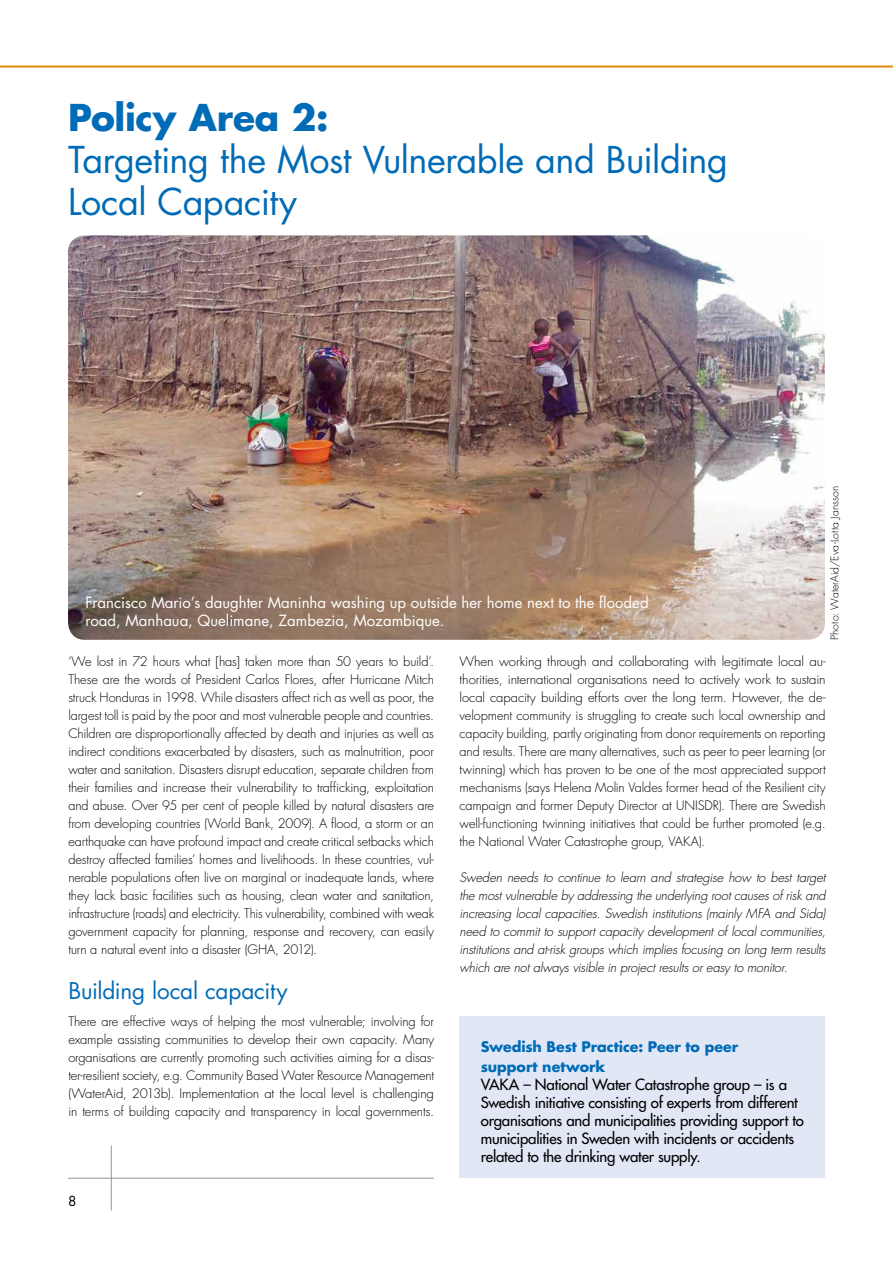
<style>
.page{position:relative;width:893px;height:1263px;background:#fff}
.page>*{position:absolute;margin:0;border:0;box-sizing:border-box;transform-origin:0 0}
.t1{font:36px/42px "Futura Std";letter-spacing:-.015em;color:#006bb6}
.t2{font:700 36px "Futura Std";letter-spacing:-.005em;color:#006bb6}
.t3{font:22.5px "Futura Std";letter-spacing:-.005em;color:#006bb6}
.t4{font:500 15px/18px "Futura Std";letter-spacing:-.015em;color:#000}
.t5{font:15px/18px "Futura Std";color:#fff}
.t6{font:700 14.25px/19.5px "Futura Std";letter-spacing:-.005em;color:#006bb6}
.t7{font:13.5px "Futura Std";color:#000}
.t8{font:300 12.75px/18px "Futura Std";letter-spacing:-.01em;color:#000;text-align:justify}
.t9{font:300 12.75px/18px "Futura Std";letter-spacing:-.01em;color:#000;text-align:justify;scale:1.04 1}
.t10{font:italic 300 12.75px/18px "Futura Std";letter-spacing:-.015em;color:#000;text-align:justify}
.t11{font:300 10.5px "Futura Std";letter-spacing:.01em;color:#000}
</style>
<div class="page">
<hr style="left:0;top:65px;width:893px;height:3px;background:#e38d1a">
<hr style="left:111px;top:1145px;width:1px;height:65px;background:#939598">
<hr style="left:68px;top:1178px;width:366px;height:1px;background:#939598">
<img style="left:68px;top:235px;width:757px;height:405px">
<div style="left:460px;top:1016px;width:365px;height:162px;background:#e1e7f5"></div>
<h1 class="t2" style="left:68px;top:94px;width:262px">Policy Area 2:</h1>
<h1 class="t1" style="left:68px;top:139px;width:661px">Targeting the Most Vulnerable and Building<br>Local Capacity</h1>
<p class="t5" style="left:85px;top:594px;width:565px">Francisco Mario’s daughter Maninha washing up outside her home next to the flooded road, Manhaua, Quelimane, Zambezia, Mozambique.</p>
<p class="t11" style="left:828px;top:640px;width:155px;rotate:-90deg">Photo: WaterAid/Eva-Lotta Jansson</p>
<p class="t8" style="left:68px;top:653px;width:367px">‘We lost in 72 hours what [has] taken more than 50 years to build’.<br>These are the words of President Carlos Flores, after Hurricane Mitch struck Honduras in 1998. While disasters affect rich as well as poor, the largest toll is paid by the poor and most vulnerable people and countries.<br>Children are disproportionally affected by death and injuries as well as indirect conditions exacerbated by disasters, such as malnutrition, poor water and sanitation. Disasters disrupt education, separate children from their families and increase their vulnerability to trafficking, exploitation and abuse. Over 95 per cent of people killed by natural disasters are from developing countries (World Bank, 2009). A flood, a storm or an earthquake can have profound impact and create critical setbacks which destroy affected families’ homes and livelihoods. In these countries, vul&shy;nerable populations often live on marginal or inadequate lands, where they lack basic facilities such as housing, clean water and sanitation, infrastructure (roads) and electricity. This vulnerability, combined with weak government capacity for planning, response and recovery, can easily turn a natural event into a disaster (GHA, 2012).</p>
<h2 class="t3" style="left:68px;top:976px;width:221px">Building local capacity</h2>
<p class="t8" style="left:68px;top:1013px;width:367px">There are effective ways of helping the most vulnerable; involving for example assisting communities to develop their own capacity. Many organisations are currently promoting such activities aiming for a disas&shy;ter-resilient society, e.g. Community Based Water Resource Management (WaterAid, 2013b). Implementation at the local level is challenging in terms of building capacity and transparency in local governments.</p>
<p class="t7" style="left:68px;top:1192px;width:10px">8</p>
<p class="t9" style="left:460px;top:653px;width:353px">When working through and collaborating with legitimate local au&shy;thorities, international organisations need to actively work to sustain local capacity building efforts over the long term. However, the de&shy;velopment community is struggling to create such local ownership and capacity building, partly originating from donor requirements on reporting and results. There are many alternatives, such as peer to peer learning (or twinning) which has proven to be one of the most appreciated support mechanisms (says Helena Molin Valdes former head of the Resilient city campaign and former Deputy Director at UNISDR). There are Swedish well-functioning twinning initiatives that could be further promoted (e.g. the National Water Catastrophe group, VAKA).</p>
<p class="t10" style="left:460px;top:869px;width:368px">Sweden needs to continue to learn and strategise how to best target the most vulnerable by addressing the underlying root causes of risk and increasing local capacities. Swedish institutions (mainly MFA and Sida) need to commit to support capacity development of local communities, institutions and at-risk groups which implies focusing on long term results which are not always visible in project results or easy to monitor.</p>
<p class="t6" style="left:481px;top:1037px;width:259px">Swedish Best Practice: Peer to peer support network</p>
<p class="t4" style="left:481px;top:1075px;width:325px">VAKA – National Water Catastrophe group – is a Swedish initiative consisting of experts from different organisations and municipalities providing support to municipalities in Sweden with incidents or accidents related to the drinking water supply.</p>
</div>
